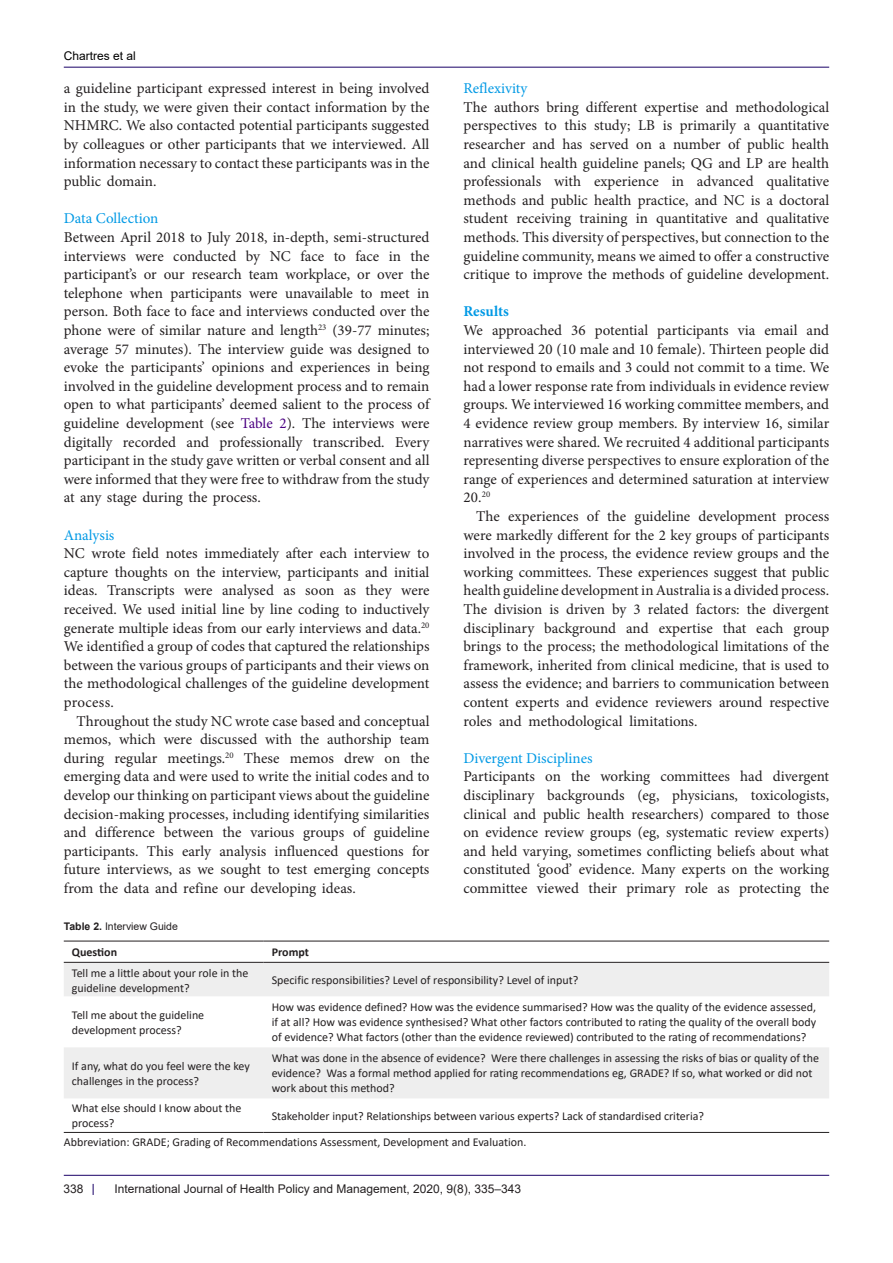
<style>
.page{position:relative;width:893px;height:1263px;background:#fff}
.page>*{position:absolute;margin:0;border:0;box-sizing:border-box;transform-origin:0 0}
.t1{font:15px/18.6px "Minion Pro";color:#231f20;text-align:justify}
.t2{font:15px "Minion Pro";color:#0099e5}
.t3{font:700 15px "Minion Pro";color:#0099e5}
.t4{font:12px/15px "Calibri";color:#231f20}
.t5{font:12px "Arial";color:#231f20}
.t6{font:700 12px "Calibri";color:#231f20}
.t7{font:12px "Arial";color:#000001}
.t8{font:10.5px "Arial";color:#231f20}
.s1{color:#4b0082}
.s2{font-weight:700}
</style>
<div class="page">
<hr style="left:64px;top:67px;width:765px;height:1px;background:#190066">
<hr style="left:64px;top:1175px;width:765px;height:1px;background:#190066">
<svg style="left:64px;top:963px;width:765px;height:135px;fill:#eee"></svg>
<hr style="left:64px;top:941px;width:200px;height:1px;background:#231f20">
<hr style="left:264px;top:941px;width:565px;height:1px;background:#231f20">
<hr style="left:64px;top:962px;width:200px;height:1px;background:#231f20">
<hr style="left:264px;top:962px;width:565px;height:1px;background:#231f20">
<hr style="left:64px;top:1132px;width:200px;height:1px;background:#231f20">
<hr style="left:264px;top:1132px;width:565px;height:1px;background:#231f20">
<p class="t7" style="left:64px;top:48px;width:74px">Chartres et al</p>
<p class="t1" style="left:64px;top:79px;width:367px">a guideline participant expressed interest in being involved in the study, we were given their contact information by the NHMRC. We also contacted potential participants suggested by colleagues or other participants that we interviewed. All information necessary to contact these participants was in the public domain.</p>
<p class="t2" style="left:64px;top:209px;width:96px">Data Collection</p>
<p class="t1" style="left:64px;top:228px;width:367px">Between April 2018 to July 2018, in-depth, semi-structured interviews were conducted by NC face to face in the participant’s or our research team workplace, or over the telephone when participants were unavailable to meet in person. Both face to face and interviews conducted over the phone were of similar nature and length<sup>23</sup> (39-77 minutes; average 57 minutes). The interview guide was designed to evoke the participants’ opinions and experiences in being involved in the guideline development process and to remain open to what participants’ deemed salient to the process of guideline development (see <span class="s1">Table 2</span>). The interviews were digitally recorded and professionally transcribed. Every participant in the study gave written or verbal consent and all were informed that they were free to withdraw from the study at any stage during the process.</p>
<p class="t2" style="left:64px;top:525px;width:52px">Analysis</p>
<p class="t1" style="left:64px;top:544px;width:367px">NC wrote field notes immediately after each interview to capture thoughts on the interview, participants and initial ideas. Transcripts were analysed as soon as they were received. We used initial line by line coding to inductively generate multiple ideas from our early interviews and data.<sup>20<br></sup>We identified a group of codes that captured the relationships between the various groups of participants and their views on the methodological challenges of the guideline development process.</p>
<p class="t1" style="left:64px;top:712px;width:367px;text-indent:13px">Throughout the study NC wrote case based and conceptual memos, which were discussed with the authorship team during regular meetings.<sup>20</sup> These memos drew on the emerging data and were used to write the initial codes and to develop our thinking on participant views about the guideline decision-making processes, including identifying similarities and difference between the various groups of guideline participants. This early analysis influenced questions for future interviews, as we sought to test emerging concepts from the data and refine our developing ideas.</p>
<p class="t2" style="left:463px;top:78px;width:65px">Reflexivity</p>
<p class="t1" style="left:463px;top:98px;width:367px">The authors bring different expertise and methodological perspectives to this study; LB is primarily a quantitative researcher and has served on a number of public health and clinical health guideline panels; QG and LP are health professionals with experience in advanced qualitative methods and public health practice, and NC is a doctoral student receiving training in quantitative and qualitative methods. This diversity of perspectives, but connection to the guideline community, means we aimed to offer a constructive critique to improve the methods of guideline development.</p>
<p class="t3" style="left:463px;top:301px;width:47px">Results</p>
<p class="t1" style="left:463px;top:321px;width:367px">We approached 36 potential participants via email and interviewed 20 (10 male and 10 female). Thirteen people did not respond to emails and 3 could not commit to a time. We had a lower response rate from individuals in evidence review groups. We interviewed 16 working committee members, and 4 evidence review group members. By interview 16, similar narratives were shared. We recruited 4 additional participants representing diverse perspectives to ensure exploration of the range of experiences and determined saturation at interview 20.<sup>20</sup></p>
<p class="t1" style="left:463px;top:507px;width:367px;text-indent:13px">The experiences of the guideline development process were markedly different for the 2 key groups of participants involved in the process, the evidence review groups and the working committees. These experiences suggest that public health guideline development in Australia is a divided process.<br>The division is driven by 3 related factors: the divergent disciplinary background and expertise that each group brings to the process; the methodological limitations of the framework, inherited from clinical medicine, that is used to assess the evidence; and barriers to communication between content experts and evidence reviewers around respective roles and methodological limitations.</p>
<p class="t2" style="left:463px;top:748px;width:131px">Divergent Disciplines</p>
<p class="t1" style="left:463px;top:767px;width:367px">Participants on the working committees had divergent disciplinary backgrounds (eg, physicians, toxicologists, clinical and public health researchers) compared to those on evidence review groups (eg, systematic review experts) and held varying, sometimes conflicting beliefs about what constituted ‘good’ evidence. Many experts on the working committee viewed their primary role as protecting the</p>
<p class="t8" style="left:64px;top:919px;width:116px"><span class="s2">Table 2.</span> Interview Guide</p>
<p class="t6" style="left:72px;top:944px;width:47px">Question</p>
<p class="t6" style="left:272px;top:944px;width:39px">Prompt</p>
<p class="t4" style="left:72px;top:965px;width:178px">Tell me a little about your role in the guideline development?</p>
<p class="t4" style="left:272px;top:972px;width:308px">Specific responsibilities? Level of responsibility? Level of input?</p>
<p class="t4" style="left:72px;top:1007px;width:134px">Tell me about the guideline development process?</p>
<p class="t4" style="left:272px;top:999px;width:546px;text-align:justify">How was evidence defined? How was the evidence summarised? How was the quality of the evidence assessed, if at all? How was evidence synthesised? What other factors contributed to rating the quality of the overall body of evidence? What factors (other than the evidence reviewed) contributed to the rating of recommendations?</p>
<p class="t4" style="left:72px;top:1058px;width:180px">If any, what do you feel were the key challenges in the process?</p>
<p class="t4" style="left:272px;top:1050px;width:549px">What was done in the absence of evidence? Were there challenges in assessing the risks of bias or quality of the evidence? Was a formal method applied for rating recommendations eg, GRADE? If so, what worked or did not work about this method?</p>
<p class="t4" style="left:72px;top:1100px;width:171px">What else should I know about the process?</p>
<p class="t4" style="left:272px;top:1108px;width:434px">Stakeholder input? Relationships between various experts? Lack of standardised criteria?</p>
<p class="t4" style="left:64px;top:1134px;width:464px">Abbreviation: GRADE; Grading of Recommendations Assessment, Development and Evaluation.</p>
<p class="t5" style="left:64px;top:1180px;width:22px">338</p>
<p class="t5" style="left:114px;top:1180px;width:408px">International Journal of Health Policy and Management, 2020, 9(8), 335–343</p>
</div>
